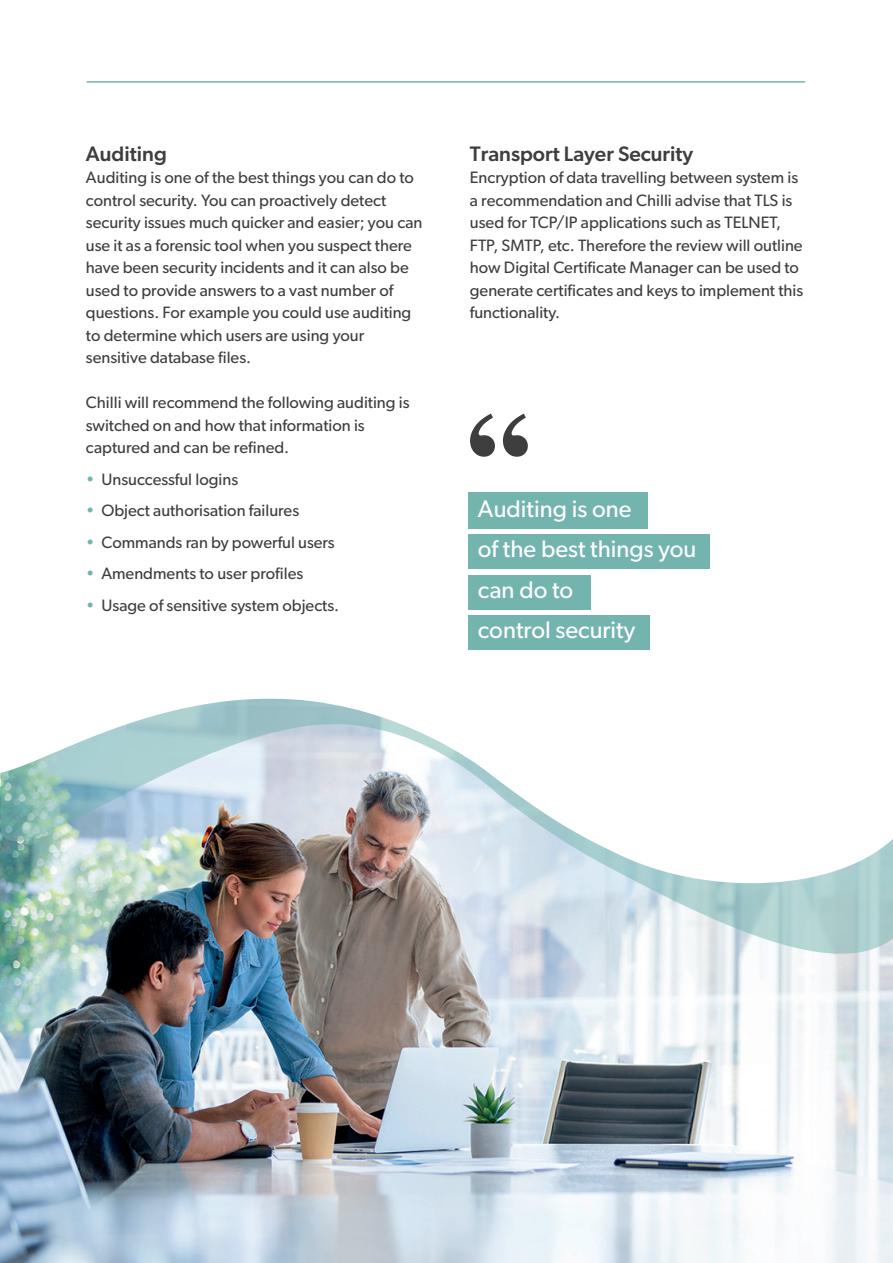
<style>
.page{position:relative;width:893px;height:1263px;background:#fff}
.page>*{position:absolute;margin:0;border:0;box-sizing:border-box;transform-origin:0 0}
.t1{font:700 129px "Century Schoolbook";color:#3e3e3f}
.t2{font:24px/40.5px "Gibson";color:#fff}
.t3{font:500 21px "Gibson";color:#3e3e3f}
.t4{font:16.5px/22.5px "Gibson";color:#3e3e3f}
.s1{color:#74b4ae}
</style>
<div class="page">
<img style="left:0;top:954px;width:893px;height:309px">
<img style="left:0;top:903px;width:893px;height:51px">
<svg style="left:0;top:528px;width:893px;height:375px"></svg>
<hr style="left:87px;top:81px;width:718px;height:2px;background:#74b4ae">
<div style="left:468px;top:575px;width:123px;height:34px;background:#74b4ae"></div>
<div style="left:468px;top:534px;width:241px;height:35px;background:#74b4ae"></div>
<div style="left:468px;top:492px;width:180px;height:36px;background:#74b4ae"></div>
<div style="left:468px;top:615px;width:182px;height:34px;background:#74b4ae"></div>
<p class="t3" style="left:86px;top:141px;width:82px">Auditing</p>
<p class="t4" style="left:86px;top:166px;width:338px">Auditing is one of the best things you can do to control security. You can proactively detect security issues much quicker and easier; you can use it as a forensic tool when you suspect there have been security incidents and it can also be used to provide answers to a vast number of questions. For example you could use auditing to determine which users are using your sensitive database files.</p>
<p class="t4" style="left:86px;top:391px;width:325px">Chilli will recommend the following auditing is switched on and how that information is captured and can be refined.</p>
<p class="t4" style="left:86px;top:467px;width:154px"><span class="s1">•</span> Unsuccessful logins</p>
<p class="t4" style="left:86px;top:499px;width:215px"><span class="s1">•</span> Object authorisation failures</p>
<p class="t4" style="left:86px;top:530px;width:250px"><span class="s1">•</span> Commands ran by powerful users</p>
<p class="t4" style="left:86px;top:562px;width:219px"><span class="s1">•</span> Amendments to user profiles</p>
<p class="t4" style="left:86px;top:593px;width:255px"><span class="s1">•</span> Usage of sensitive system objects.</p>
<p class="t3" style="left:470px;top:141px;width:225px">Transport Layer Security</p>
<p class="t4" style="left:470px;top:166px;width:335px">Encryption of data travelling between system is a recommendation and Chilli advise that TLS is used for TCP/IP applications such as TELNET, FTP, SMTP, etc. Therefore the review will outline how Digital Certificate Manager can be used to generate certificates and keys to implement this functionality.</p>
<h1 class="t1" style="left:468px;top:362px;width:64px">“</h1>
<h2 class="t2" style="left:478px;top:488px;width:220px">Auditing is one<br>of the best things you can do to<br>control security</h2>
</div>
